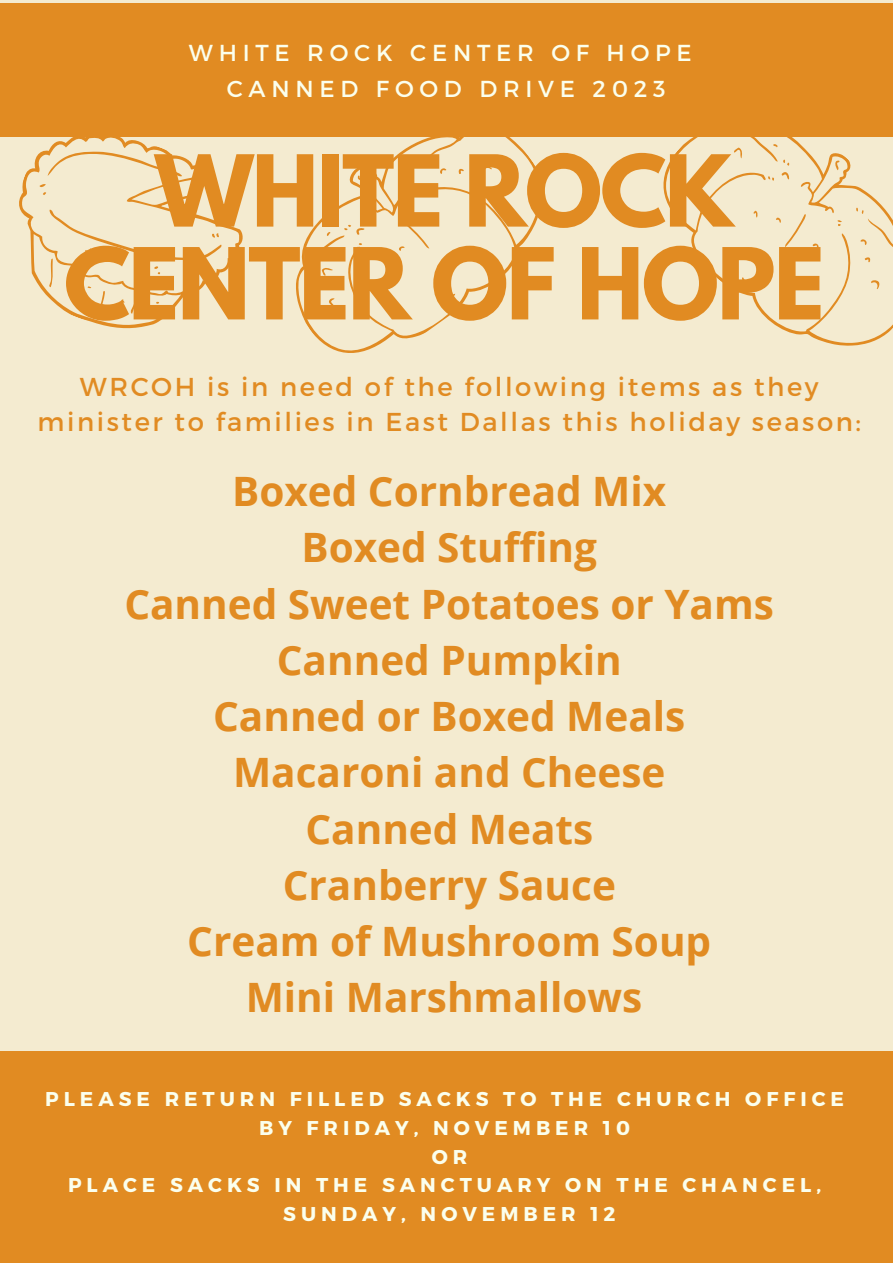
<style>
.page{position:relative;width:893px;height:1263px;background:#f4ebd0}
.page>*{position:absolute;margin:0;border:0;box-sizing:border-box;transform-origin:0 0}
.t1{font:700 87.75px/92.8px "League Spartan";letter-spacing:-.02em;color:#e18b22;text-align:center}
.t2{font:700 40.5px "Open Sans";color:#e18b22}
.t3{font:25.88px/34.9px "Montserrat";letter-spacing:.1em;color:#e18b22;text-align:center}
.t4{font:23.1px "Montserrat";letter-spacing:.25em;color:#fbffed}
.t5{font:700 19.95px "Montserrat";letter-spacing:.25em;color:#fbffed}
</style>
<div class="page">
<div style="left:0;top:1052px;width:893px;height:211px;background:#e18b22"></div>
<div style="left:0;top:3px;width:893px;height:133px;background:#e18b22"></div>
<svg style="left:631px;top:136px;width:262px;height:210px"></svg>
<svg style="left:854px;top:207px;width:11px;height:8px"></svg>
<svg style="left:837px;top:219px;width:5px;height:8px"></svg>
<svg style="left:739px;top:276px;width:9px;height:9px"></svg>
<svg style="left:830px;top:157px;width:13px;height:13px"></svg>
<svg style="left:774px;top:214px;width:47px;height:36px"></svg>
<svg style="left:752px;top:210px;width:8px;height:8px"></svg>
<svg style="left:766px;top:159px;width:26px;height:22px"></svg>
<svg style="left:773px;top:143px;width:5px;height:5px"></svg>
<svg style="left:732px;top:145px;width:14px;height:14px"></svg>
<svg style="left:704px;top:160px;width:11px;height:11px"></svg>
<svg style="left:265px;top:136px;width:312px;height:217px"></svg>
<svg style="left:408px;top:163px;width:8px;height:9px"></svg>
<svg style="left:415px;top:187px;width:7px;height:6px"></svg>
<svg style="left:447px;top:292px;width:9px;height:8px"></svg>
<svg style="left:354px;top:173px;width:13px;height:12px"></svg>
<svg style="left:396px;top:213px;width:44px;height:39px"></svg>
<svg style="left:386px;top:265px;width:8px;height:7px"></svg>
<svg style="left:343px;top:224px;width:22px;height:12px"></svg>
<svg style="left:356px;top:242px;width:6px;height:8px"></svg>
<svg style="left:326px;top:231px;width:5px;height:5px"></svg>
<svg style="left:319px;top:264px;width:14px;height:13px"></svg>
<svg style="left:327px;top:296px;width:11px;height:11px"></svg>
<svg style="left:0;top:136px;width:265px;height:193px"></svg>
<svg style="left:39px;top:136px;width:184px;height:178px"></svg>
<p class="t4" style="left:189px;top:37px;width:504px">WHITE ROCK CENTER OF HOPE</p>
<p class="t4" style="left:227px;top:73px;width:440px">CANNED FOOD DRIVE 2023</p>
<p class="t1" style="left:64px;top:156px;width:762px">WHITE ROCK<br>CENTER OF HOPE</p>
<p class="t3" style="left:38px;top:368px;width:825px">WRCOH is in need of the following items as they minister to families in East Dallas this holiday season:</p>
<p class="t2" style="left:232px;top:463px;width:435px">Boxed Cornbread Mix</p>
<p class="t2" style="left:302px;top:519px;width:297px">Boxed Stuffing</p>
<p class="t2" style="left:124px;top:575px;width:651px">Canned Sweet Potatoes or Yams</p>
<p class="t2" style="left:277px;top:631px;width:346px">Canned Pumpkin</p>
<p class="t2" style="left:213px;top:688px;width:474px">Canned or Boxed Meals</p>
<p class="t2" style="left:233px;top:744px;width:434px">Macaroni and Cheese</p>
<p class="t2" style="left:305px;top:800px;width:289px">Canned Meats</p>
<p class="t2" style="left:283px;top:856px;width:335px">Cranberry Sauce</p>
<p class="t2" style="left:187px;top:913px;width:525px">Cream of Mushroom Soup</p>
<p class="t2" style="left:246px;top:969px;width:398px">Mini Marshmallows</p>
<p class="t5" style="left:45px;top:1086px;width:800px">PLEASE RETURN FILLED SACKS TO THE CHURCH OFFICE</p>
<p class="t5" style="left:259px;top:1115px;width:372px">BY FRIDAY, NOVEMBER 10</p>
<p class="t5" style="left:432px;top:1143px;width:37px">OR</p>
<p class="t5" style="left:68px;top:1172px;width:754px">PLACE SACKS IN THE SANCTUARY ON THE CHANCEL,</p>
<p class="t5" style="left:283px;top:1201px;width:334px">SUNDAY, NOVEMBER 12</p>
</div>
